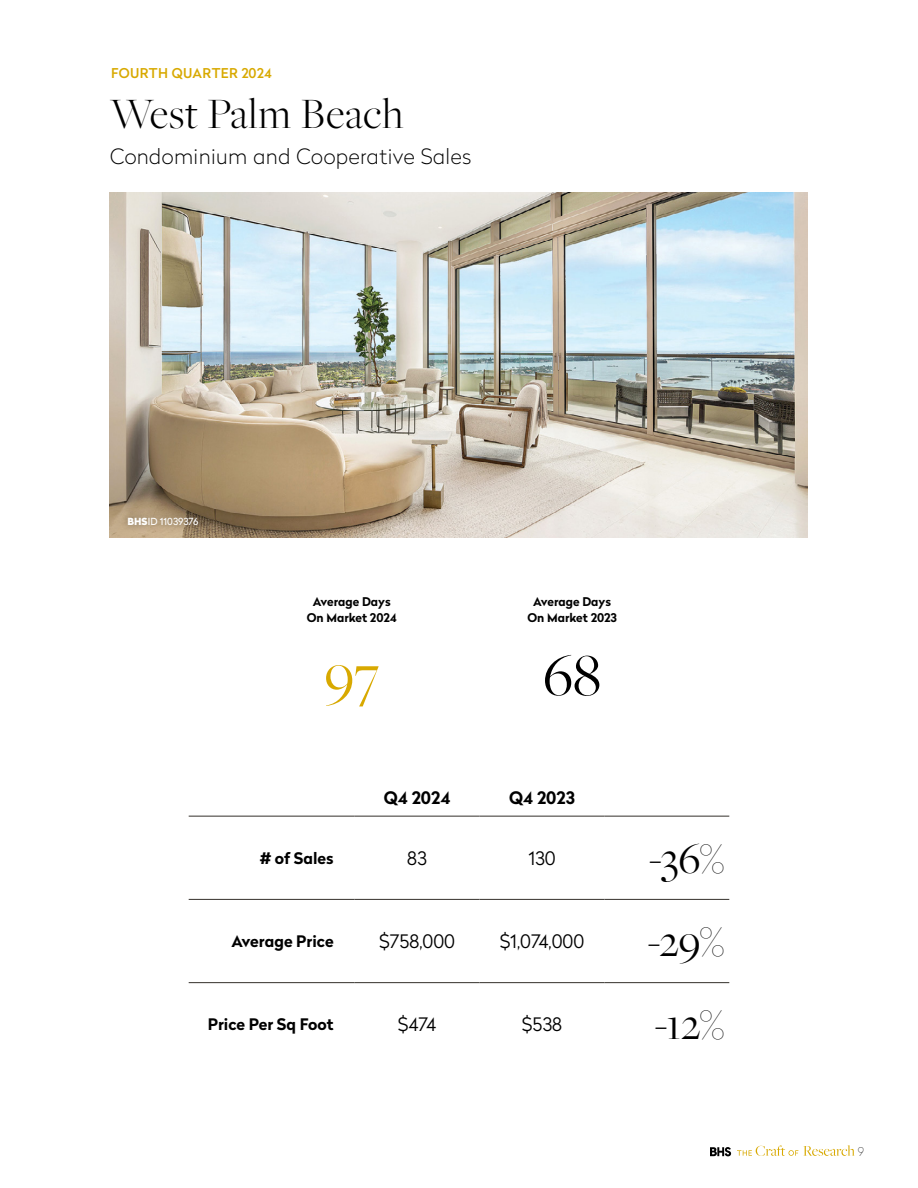
<style>
.page{position:relative;width:918px;height:1188px;background:#fff}
.page>*{position:absolute;margin:0;border:0;box-sizing:border-box;transform-origin:0 0}
.t1{font:61.65px "Freight Big Pro";color:#d8a900}
.t2{font:61.65px "Freight Big Pro";color:#000}
.t3{font:300 45px "Freight Big Pro";letter-spacing:.02em;color:#000}
.t4{font:45px "Freight Big Pro";color:#000}
.t5{font:100 21px "Radikal";letter-spacing:.02em;color:#000}
.t6{font:300 18.45px "Radikal";color:#000}
.t7{font:700 17.25px "Radikal";color:#000}
.t8{font:700 15.9px "Radikal";color:#000}
.t9{font:500 13.5px "Radikal";letter-spacing:.03em;color:#d8a900}
.t10{font:700 12px/15.8px "Radikal";color:#000;text-align:center}
.t11{font:100 12px "Radikal";color:#000}
.t12{font:9.75px "Radikal";color:#fff}
.s1{font-weight:900}
</style>
<div class="page">
<svg style="left:710px;top:1147px;width:21px;height:9px"></svg>
<svg style="left:737px;top:1145px;width:118px;height:11px"></svg>
<hr style="left:189px;top:816px;width:166px;height:1px;background:#34302b">
<hr style="left:355px;top:816px;width:125px;height:1px;background:#34302b">
<hr style="left:480px;top:816px;width:124px;height:1px;background:#34302b">
<hr style="left:604px;top:816px;width:125px;height:1px;background:#34302b">
<hr style="left:189px;top:899px;width:166px;height:1px;background:#34302b">
<hr style="left:355px;top:899px;width:125px;height:1px;background:#34302b">
<hr style="left:480px;top:899px;width:124px;height:1px;background:#34302b">
<hr style="left:604px;top:899px;width:125px;height:1px;background:#34302b">
<hr style="left:189px;top:982px;width:166px;height:1px;background:#34302b">
<hr style="left:355px;top:982px;width:125px;height:1px;background:#34302b">
<hr style="left:480px;top:982px;width:124px;height:1px;background:#34302b">
<hr style="left:604px;top:982px;width:125px;height:1px;background:#34302b">
<img style="left:109px;top:192px;width:699px;height:346px">
<div style="left:120px;top:510px;width:85px;height:23px;background:#000;opacity:.3"></div>
<p class="t9" style="left:111px;top:63px;width:162px">FOURTH QUARTER 2024</p>
<h2 class="t3" style="left:110px;top:85px;width:295px">West Palm Beach</h2>
<h3 class="t5" style="left:110px;top:142px;width:363px">Condominium and Cooperative Sales</h3>
<p class="t12" style="left:127px;top:515px;width:72px"><span class="s1">BHS</span>ID 11039376</p>
<p class="t10" style="left:307px;top:594px;width:92px">Average Days<br>On Market 2024</p>
<p class="t10" style="left:528px;top:594px;width:91px">Average Days<br>On Market 2023</p>
<h1 class="t1" style="left:325px;top:635px;width:56px">97</h1>
<h1 class="t2" style="left:543px;top:635px;width:59px">68</h1>
<h3 class="t7" style="left:384px;top:785px;width:68px">Q4 2024</h3>
<h3 class="t7" style="left:509px;top:785px;width:67px">Q4 2023</h3>
<h3 class="t8" style="left:260px;top:846px;width:75px"># of Sales</h3>
<h3 class="t6" style="left:407px;top:845px;width:21px">83</h3>
<h3 class="t6" style="left:528px;top:845px;width:29px">130</h3>
<h2 class="t4" style="left:649px;top:829px;width:76px">-36%</h2>
<h3 class="t8" style="left:231px;top:930px;width:104px">Average Price</h3>
<h3 class="t6" style="left:379px;top:928px;width:77px">$758,000</h3>
<h3 class="t6" style="left:500px;top:928px;width:86px">$1,074,000</h3>
<h2 class="t4" style="left:648px;top:913px;width:78px">-29%</h2>
<h3 class="t8" style="left:208px;top:1013px;width:127px">Price Per Sq Foot</h3>
<h3 class="t6" style="left:398px;top:1012px;width:40px">$474</h3>
<h3 class="t6" style="left:522px;top:1012px;width:42px">$538</h3>
<h2 class="t4" style="left:655px;top:996px;width:71px">-12%</h2>
<p class="t11" style="left:858px;top:1143px;width:8px">9</p>
</div>
